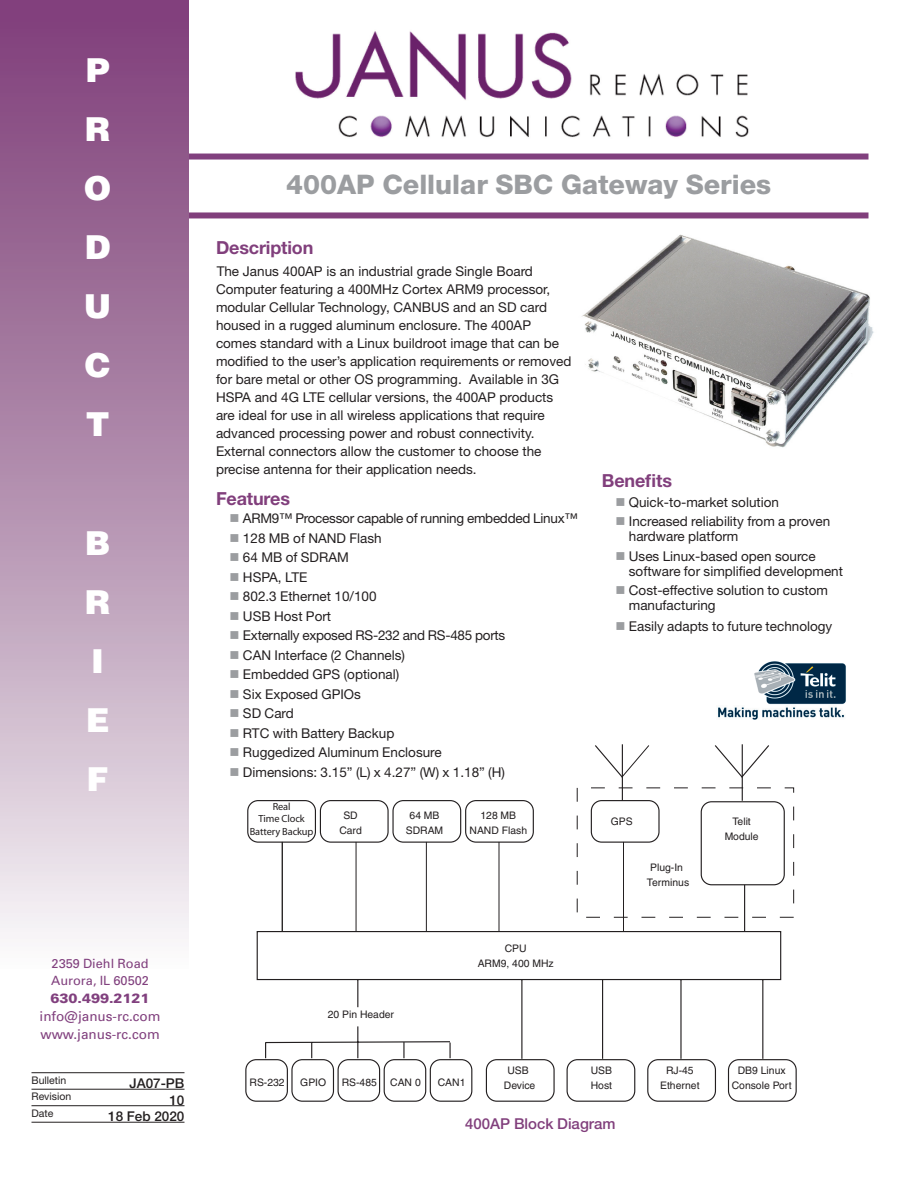
<style>
.page{position:relative;width:918px;height:1188px;background:#fff}
.page>*{position:absolute;margin:0;border:0;box-sizing:border-box;transform-origin:0 0}
.Subhead_1{font:900 33px "Helvetica";color:#fff}
.Product_Group{font:800 27px "Helvetica Neue";color:#9b9da0}
.Subhead_1-2{font:700 18px "Helvetica Neue";letter-spacing:-.01em;color:#813f7c}
.Subhead_2_Centered{font:500 15px "Helvetica Neue";color:#813f7c}
.Body_text_9_12_last{font:13.5px/18px "Helvetica Neue";color:#231f20}
.Bullet{font:13.5px/15px "Helvetica Neue";color:#231f20}
.Bullet-2{font:13.5px "Helvetica Neue";letter-spacing:-.02em;color:#231f20}
.t1{font:13.5px "Univers";color:#81407e}
.ID_2{font:500 13.5px "Helvetica Neue";color:#231f20}
.t2{font:900 13.5px "Univers";color:#81407e}
.t3{font:12.75px "Univers";color:#81407e}
.ID_1{font:10.5px "Helvetica Neue";color:#231f20}
.t4{font:10.35px/15px "Helvetica";color:#231f20;text-align:center}
.t5{font:10.35px/12.8px "Myriad";letter-spacing:-.01em;color:#231f20;text-align:center}
.s1{color:#9b9da0}
</style>
<div class="page">
<div style="left:189px;top:154px;width:679px;height:6px;background:#81407e"></div>
<img style="left:0;top:0;width:189px;height:1123px">
<div style="left:189px;top:212px;width:679px;height:6px;background:#813f7c"></div>
<img style="left:754px;top:661px;width:92px;height:44px">
<img style="left:718px;top:707px;width:127px;height:13px">
<img style="left:295px;top:31px;width:454px;height:106px">
<hr style="left:32px;top:1072px;width:152px;height:1px;background:#231f20">
<hr style="left:32px;top:1089px;width:152px;height:1px;background:#231f20">
<hr style="left:32px;top:1105px;width:152px;height:1px;background:#231f20">
<hr style="left:32px;top:1122px;width:152px;height:1px;background:#231f20">
<div style="left:392px;top:800px;width:69px;height:43px;border:1px solid #231f20;border-radius:10px"></div>
<svg style="left:256px;top:930px;width:526px;height:130px"></svg>
<svg style="left:264px;top:1025px;width:187px;height:34px"></svg>
<div style="left:486px;top:1059px;width:69px;height:43px;border:1px solid #231f20;border-radius:10px"></div>
<div style="left:567px;top:1059px;width:68px;height:43px;border:1px solid #231f20;border-radius:10px"></div>
<div style="left:647px;top:1059px;width:69px;height:43px;border:1px solid #231f20;border-radius:10px"></div>
<div style="left:728px;top:1059px;width:69px;height:43px;border:1px solid #231f20;border-radius:10px"></div>
<hr style="left:744px;top:884px;width:1px;height:47px;background:#231f20">
<div style="left:591px;top:800px;width:69px;height:43px;border:1px solid #231f20;border-radius:10px"></div>
<div style="left:247px;top:800px;width:69px;height:43px;border:1px solid #231f20;border-radius:10px"></div>
<div style="left:320px;top:800px;width:69px;height:43px;border:1px solid #231f20;border-radius:10px"></div>
<hr style="left:282px;top:842px;width:1px;height:89px;background:#231f20">
<hr style="left:742px;top:744px;width:1px;height:57px;background:#231f20">
<hr style="left:622px;top:744px;width:1px;height:57px;background:#231f20">
<svg style="left:595px;top:744px;width:174px;height:35px"></svg>
<div style="left:430px;top:1059px;width:42px;height:43px;border:1px solid #231f20;border-radius:10px"></div>
<div style="left:384px;top:1059px;width:42px;height:43px;border:1px solid #231f20;border-radius:10px"></div>
<div style="left:338px;top:1059px;width:42px;height:43px;border:1px solid #231f20;border-radius:10px"></div>
<div style="left:291px;top:1059px;width:43px;height:43px;border:1px solid #231f20;border-radius:10px"></div>
<div style="left:245px;top:1059px;width:43px;height:43px;border:1px solid #231f20;border-radius:10px"></div>
<div style="left:701px;top:801px;width:84px;height:84px;border:1px solid #231f20;border-radius:10px"></div>
<hr style="left:356px;top:842px;width:1px;height:89px;background:#231f20">
<hr style="left:623px;top:842px;width:1px;height:89px;background:#231f20">
<div style="left:465px;top:800px;width:69px;height:43px;border:1px solid #231f20;border-radius:10px"></div>
<hr style="left:499px;top:842px;width:1px;height:89px;background:#231f20">
<hr style="left:426px;top:842px;width:1px;height:89px;background:#231f20">
<img style="left:582px;top:234px;width:292px;height:214px">
<p class="Subhead_1" style="left:86px;top:49px;width:25px">P</p>
<p class="Subhead_1" style="left:85px;top:108px;width:27px">R</p>
<p class="Subhead_1" style="left:84px;top:167px;width:29px">O</p>
<p class="Subhead_1" style="left:85px;top:226px;width:27px">D</p>
<p class="Subhead_1" style="left:84px;top:285px;width:29px">U</p>
<p class="Subhead_1" style="left:85px;top:344px;width:27px">C</p>
<p class="Subhead_1" style="left:86px;top:403px;width:25px">T</p>
<p class="Subhead_1" style="left:85px;top:521px;width:27px">B</p>
<p class="Subhead_1" style="left:85px;top:580px;width:27px">R</p>
<p class="Subhead_1" style="left:91px;top:639px;width:14px">I</p>
<p class="Subhead_1" style="left:86px;top:698px;width:25px">E</p>
<p class="Subhead_1" style="left:87px;top:758px;width:24px">F</p>
<p class="t3" style="left:52px;top:956px;width:99px">2359 Diehl Road</p>
<p class="t3" style="left:51px;top:973px;width:99px">Aurora, IL 60502</p>
<p class="t2" style="left:51px;top:990px;width:101px">630.499.2121</p>
<p class="t1" style="left:40px;top:1009px;width:122px">info@janus-rc.com</p>
<p class="t1" style="left:41px;top:1027px;width:121px">www.janus-rc.com</p>
<p class="ID_1" style="left:32px;top:1074px;width:36px">Bulletin</p>
<p class="ID_2" style="left:129px;top:1075px;width:57px">JA07-PB</p>
<p class="ID_1" style="left:32px;top:1090px;width:41px">Revision</p>
<p class="ID_2" style="left:169px;top:1092px;width:17px">10</p>
<p class="ID_1" style="left:32px;top:1107px;width:23px">Date</p>
<p class="ID_2" style="left:108px;top:1108px;width:78px">18 Feb 2020</p>
<p class="Product_Group" style="left:286px;top:168px;width:487px">400AP Cellular SBC Gateway Series</p>
<p class="Subhead_1-2" style="left:216px;top:237px;width:99px">Description</p>
<p class="Body_text_9_12_last" style="left:216px;top:262px;width:357px">The Janus 400AP is an industrial grade Single Board Computer featuring a 400MHz Cortex ARM9 processor, modular Cellular Technology, CANBUS and an SD card housed in a rugged aluminum enclosure. The 400AP comes standard with a Linux buildroot image that can be modified to the user’s application requirements or removed for bare metal or other OS programming. Available in 3G HSPA and 4G LTE cellular versions, the 400AP products are ideal for use in all wireless applications that require advanced processing power and robust connectivity.<br>External connectors allow the customer to choose the precise antenna for their application needs.</p>
<p class="Subhead_1-2" style="left:216px;top:487px;width:76px">Features</p>
<p class="Bullet-2" style="left:230px;top:511px;width:350px"><span class="s1">■</span> ARM9™ Processor capable of running embedded Linux™</p>
<p class="Bullet" style="left:230px;top:530px;width:154px"><span class="s1">■</span> 128 MB of NAND Flash</p>
<p class="Bullet" style="left:230px;top:550px;width:121px"><span class="s1">■</span> 64 MB of SDRAM</p>
<p class="Bullet" style="left:230px;top:569px;width:79px"><span class="s1">■</span> HSPA, LTE</p>
<p class="Bullet" style="left:230px;top:589px;width:149px"><span class="s1">■</span> 802.3 Ethernet 10/100</p>
<p class="Bullet" style="left:230px;top:608px;width:103px"><span class="s1">■</span> USB Host Port</p>
<p class="Bullet-2" style="left:230px;top:628px;width:277px"><span class="s1">■</span> Externally exposed RS-232 and RS-485 ports</p>
<p class="Bullet" style="left:230px;top:647px;width:177px"><span class="s1">■</span> CAN Interface (2 Channels)</p>
<p class="Bullet" style="left:230px;top:667px;width:171px"><span class="s1">■</span> Embedded GPS (optional)</p>
<p class="Bullet" style="left:230px;top:686px;width:133px"><span class="s1">■</span> Six Exposed GPIOs</p>
<p class="Bullet" style="left:230px;top:706px;width:66px"><span class="s1">■</span> SD Card</p>
<p class="Bullet" style="left:230px;top:725px;width:166px"><span class="s1">■</span> RTC with Battery Backup</p>
<p class="Bullet" style="left:230px;top:745px;width:214px"><span class="s1">■</span> Ruggedized Aluminum Enclosure</p>
<p class="Bullet" style="left:230px;top:764px;width:277px"><span class="s1">■</span> Dimensions: 3.15” (L) x 4.27” (W) x 1.18” (H)</p>
<p class="t5" style="left:250px;top:800px;width:65px">Real<br>Time Clock<br>Battery Backup</p>
<p class="t4" style="left:339px;top:807px;width:24px">SD<br>Card</p>
<p class="t4" style="left:406px;top:808px;width:39px">64 MB<br>SDRAM</p>
<p class="t4" style="left:470px;top:808px;width:59px">128 MB<br>NAND Flash</p>
<p class="t4" style="left:328px;top:1007px;width:68px">20 Pin Header</p>
<p class="t4" style="left:478px;top:940px;width:78px">CPU<br>ARM9, 400 MHz</p>
<p class="Subhead_1-2" style="left:602px;top:469px;width:72px">Benefits</p>
<p class="Bullet" style="left:615px;top:494px;width:165px"><span class="s1">■</span> Quick-to-market solution</p>
<p class="Bullet" style="left:629px;top:514px;width:203px;text-indent:-14px"><span class="s1">■</span> Increased reliability from a proven hardware platform</p>
<p class="Bullet" style="left:629px;top:548px;width:216px;text-indent:-14px"><span class="s1">■</span> Uses Linux-based open source software for simplified development</p>
<p class="Bullet" style="left:629px;top:583px;width:201px;text-indent:-14px"><span class="s1">■</span> Cost-effective solution to custom manufacturing</p>
<p class="Bullet" style="left:615px;top:619px;width:219px"><span class="s1">■</span> Easily adapts to future technology</p>
<p class="t4" style="left:611px;top:814px;width:23px">GPS</p>
<p class="t4" style="left:647px;top:859px;width:44px">Plug-In<br>Terminus</p>
<p class="t4" style="left:725px;top:814px;width:36px">Telit<br>Module</p>
<p class="t4" style="left:250px;top:1075px;width:37px">RS-232</p>
<p class="t4" style="left:300px;top:1075px;width:27px">GPIO</p>
<p class="t4" style="left:342px;top:1075px;width:37px">RS-485</p>
<p class="t4" style="left:390px;top:1075px;width:32px">CAN 0</p>
<p class="t4" style="left:438px;top:1075px;width:29px">CAN1</p>
<p class="t4" style="left:504px;top:1063px;width:33px">USB<br>Device</p>
<p class="t4" style="left:591px;top:1063px;width:23px;text-align:left">USB<br>Host</p>
<p class="t4" style="left:660px;top:1063px;width:41px">RJ-45<br>Ethernet</p>
<p class="t4" style="left:732px;top:1063px;width:61px">DB9 Linux<br>Console Port</p>
<p class="Subhead_2_Centered" style="left:465px;top:1115px;width:152px">400AP Block Diagram</p>
</div>
